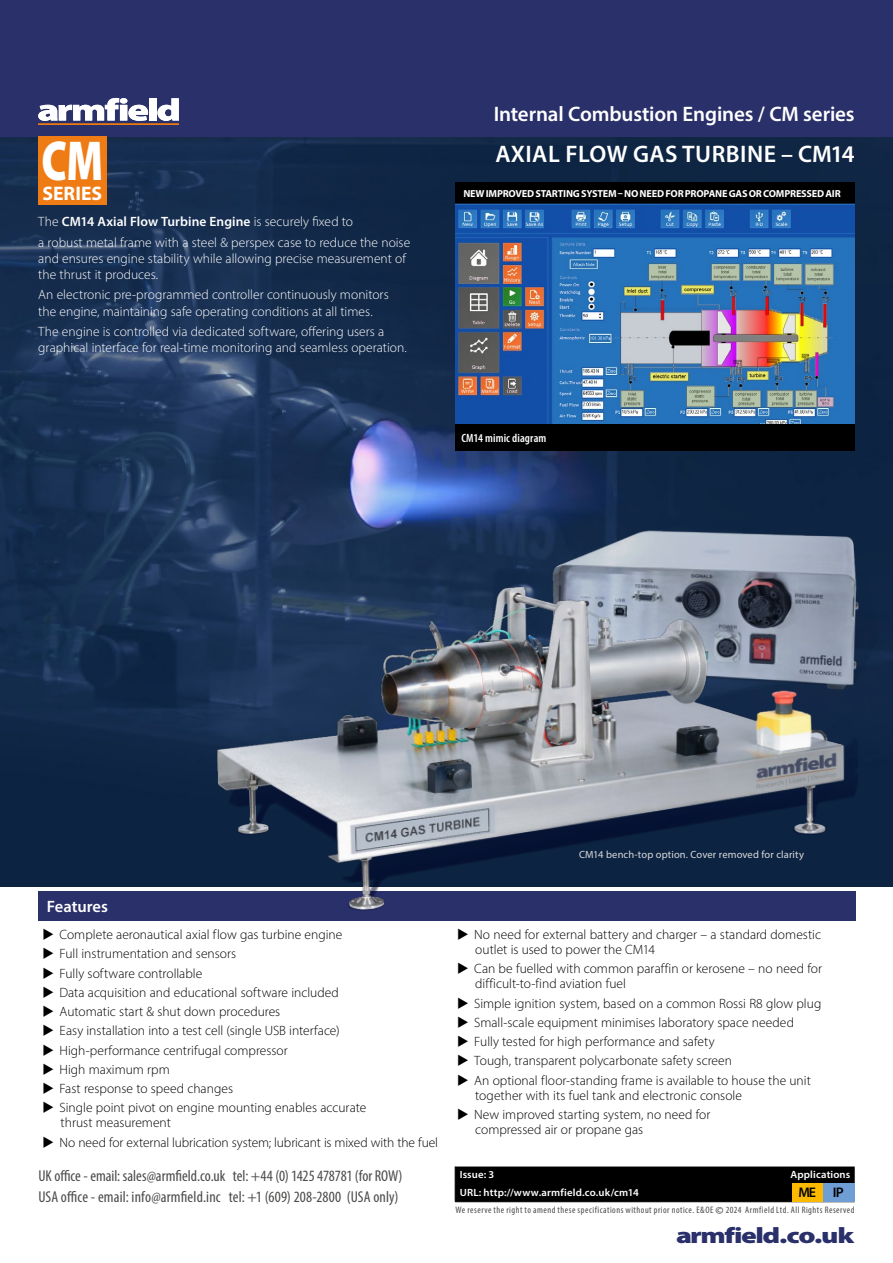
<style>
.page{position:relative;width:893px;height:1263px;background:#fff}
.page>*{position:absolute;margin:0;border:0;box-sizing:border-box;transform-origin:0 0}
.t1{font:900 56.55px "Myriad Pro";color:#fff;scale:.75 1}
.t2{font:600 24px "Myriad Pro";letter-spacing:.02em;color:#fff}
.t3{font:900 22.35px "Myriad Pro";letter-spacing:-.045em;color:#29306a;scale:1.3 1}
.t4{font:600 21px "Myriad Pro";letter-spacing:-.005em;color:#fff}
.t5{font:700 19.65px "Myriad Pro";color:#fff}
.t6{font:600 16.5px "Myriad Pro";letter-spacing:-.005em;color:#fff}
.t7{font:condensed 15.75px/20.9px "Myriad Pro";letter-spacing:.005em;color:#4a4a49}
.t8{font:600 13.95px "Myriad Pro";color:#000}
.t9{font:300 13.5px/15px "Myriad Pro";color:#000}
.t10{font:300 13.5px/16.2px "Myriad Pro";color:#fff}
.t11{font:600 condensed 12px "Myriad Pro";letter-spacing:.015em;color:#fff}
.t12{font:600 10.5px "Myriad Pro";letter-spacing:.015em;color:#fff}
.t13{font:10.5px "Myriad Pro";letter-spacing:.015em;color:#dadada}
.t14{font:700 10.2px "Myriad Pro";color:#fff}
.t15{font:condensed 9.45px "Myriad Pro";letter-spacing:.05em;color:#4a4a49}
.s1{font-weight:600}
.s2{font-weight:600;font-stretch:normal;font-size:10.8px}
</style>
<div class="page">
<img style="left:0;top:136px;width:893px;height:750px">
<img style="left:534px;top:519px;width:357px;height:194px">
<div style="left:0;top:0;width:893px;height:136px;background:#29306a"></div>
<img style="left:455px;top:205px;width:400px;height:220px">
<div style="left:455px;top:425px;width:400px;height:26px;background:#000"></div>
<div style="left:38px;top:891px;width:818px;height:30px;background:#29306a"></div>
<img style="left:187px;top:561px;width:672px;height:350px">
<svg style="left:38px;top:98px;width:110px;height:23px"></svg>
<div style="left:149px;top:98px;width:7px;height:23px;background:#fff"></div>
<svg style="left:157px;top:98px;width:22px;height:23px"></svg>
<hr style="left:38px;top:123px;width:141px;height:2px;background:#ef7b10">
<div style="left:38px;top:136px;width:68px;height:68px;background:#ef7b14"></div>
<div style="left:455px;top:183px;width:400px;height:20px;background:#000"></div>
<div style="left:455px;top:1166px;width:400px;height:35px;background:#000"></div>
<hr style="left:455px;top:1201px;width:263px;height:1px;background:#000">
<hr style="left:718px;top:1201px;width:137px;height:1px;background:#000">
<div style="left:823px;top:1183px;width:31px;height:18px;background:#6f9ed4"></div>
<div style="left:792px;top:1183px;width:31px;height:18px;background:#fbba00"></div>
<h3 class="t4" style="left:494px;top:100px;width:362px">Internal Combustion Engines / CM series</h3>
<h1 class="t1" style="left:41px;top:123px;width:84px">CM</h1>
<h3 class="t5" style="left:42px;top:180px;width:61px">SERIES</h3>
<p class="t14" style="left:463px;top:187px;width:379px">NEW IMPROVED STARTING SYSTEM – NO NEED FOR PROPANE GAS OR COMPRESSED AIR</p>
<h1 class="t1" style="left:43px;top:123px;width:32px">F</h1>
<h2 class="t2" style="left:495px;top:138px;width:361px">AXIAL FLOW GAS TURBINE – CM14</h2>
<p class="t10" style="left:38px;top:211px;width:374px;line-height:20.4px">The <span class="s1">CM14 Axial Flow Turbine Engine</span> is securely fixed to<br>a robust metal frame with a steel &amp; perspex case to reduce the noise</p>
<p class="t10" style="left:38px;top:250px;width:369px">and ensures engine stability while allowing precise measurement of the thrust it produces.</p>
<p class="t10" style="left:38px;top:287px;width:352px">An electronic pre-programmed controller continuously monitors the engine, maintaining safe operating conditions at all times.</p>
<p class="t10" style="left:38px;top:323px;width:370px">The engine is controlled via dedicated software, offering users a graphical interface for real-time monitoring and seamless operation.</p>
<p class="t11" style="left:461px;top:431px;width:87px">CM14 mimic diagram</p>
<p class="t6" style="left:47px;top:896px;width:63px">Features</p>
<p class="t9" style="left:43px;top:927px;width:301px">◆ Complete aeronautical axial flow gas turbine engine</p>
<p class="t9" style="left:43px;top:946px;width:195px">◆ Full instrumentation and sensors</p>
<p class="t9" style="left:43px;top:965px;width:161px">◆ Fully software controllable</p>
<p class="t9" style="left:43px;top:985px;width:298px">◆ Data acquisition and educational software included</p>
<p class="t9" style="left:43px;top:1004px;width:239px">◆ Automatic start &amp; shut down procedures</p>
<p class="t9" style="left:43px;top:1023px;width:299px">◆ Easy installation into a test cell (single USB interface)</p>
<p class="t9" style="left:43px;top:1042px;width:247px">◆ High-performance centrifugal compressor</p>
<p class="t9" style="left:43px;top:1062px;width:129px">◆ High maximum rpm</p>
<p class="t9" style="left:43px;top:1081px;width:192px">◆ Fast response to speed changes</p>
<p class="t9" style="left:61px;top:1100px;width:307px;text-indent:-18px">◆ Single point pivot on engine mounting enables accurate thrust measurement</p>
<p class="t9" style="left:43px;top:1134px;width:397px">◆ No need for external lubrication system; lubricant is mixed with the fuel</p>
<p class="t7" style="left:38px;top:1165px;width:366px">UK office - email: sales@armfield.co.uk tel: +44 (0) 1425 478781 (for ROW)<br>USA office - email: info@armfield.inc tel: +1 (609) 208-2800 (USA only)</p>
<p class="t13" style="left:579px;top:848px;width:226px">CM14 bench-top option. Cover removed for clarity</p>
<p class="t9" style="left:475px;top:927px;width:347px;text-indent:-18px">◆ No need for external battery and charger – a standard domestic outlet is used to power the CM14</p>
<p class="t9" style="left:475px;top:961px;width:348px;text-indent:-18px">◆ Can be fuelled with common paraffin or kerosene – no need for difficult-to-find aviation fuel</p>
<p class="t9" style="left:457px;top:995px;width:366px">◆ Simple ignition system, based on a common Rossi R8 glow plug</p>
<p class="t9" style="left:457px;top:1015px;width:338px">◆ Small-scale equipment minimises laboratory space needed</p>
<p class="t9" style="left:457px;top:1034px;width:259px">◆ Fully tested for high performance and safety</p>
<p class="t9" style="left:457px;top:1053px;width:276px">◆ Tough, transparent polycarbonate safety screen</p>
<p class="t9" style="left:475px;top:1072px;width:337px;text-indent:-18px">◆ An optional floor-standing frame is available to house the unit together with its fuel tank and electronic console</p>
<p class="t9" style="left:475px;top:1107px;width:237px;text-indent:-18px">◆ New improved starting system, no need for compressed air or propane gas</p>
<p class="t12" style="left:460px;top:1168px;width:36px">Issue: 3</p>
<p class="t12" style="left:790px;top:1168px;width:61px">Applications</p>
<p class="t12" style="left:460px;top:1185px;width:181px">URL: http://www.armfield.co.uk/cm14</p>
<p class="t8" style="left:798px;top:1183px;width:47px">ME IP</p>
<p class="t15" style="left:455px;top:1204px;width:401px">We reserve the right to amend these specifications without prior notice. E&amp;OE <span class="s2">©</span> 2024 Armfield Ltd. All Rights Reserved</p>
<h3 class="t3" style="left:676px;top:1220px;width:138px">armfield.co.uk</h3>
</div>
